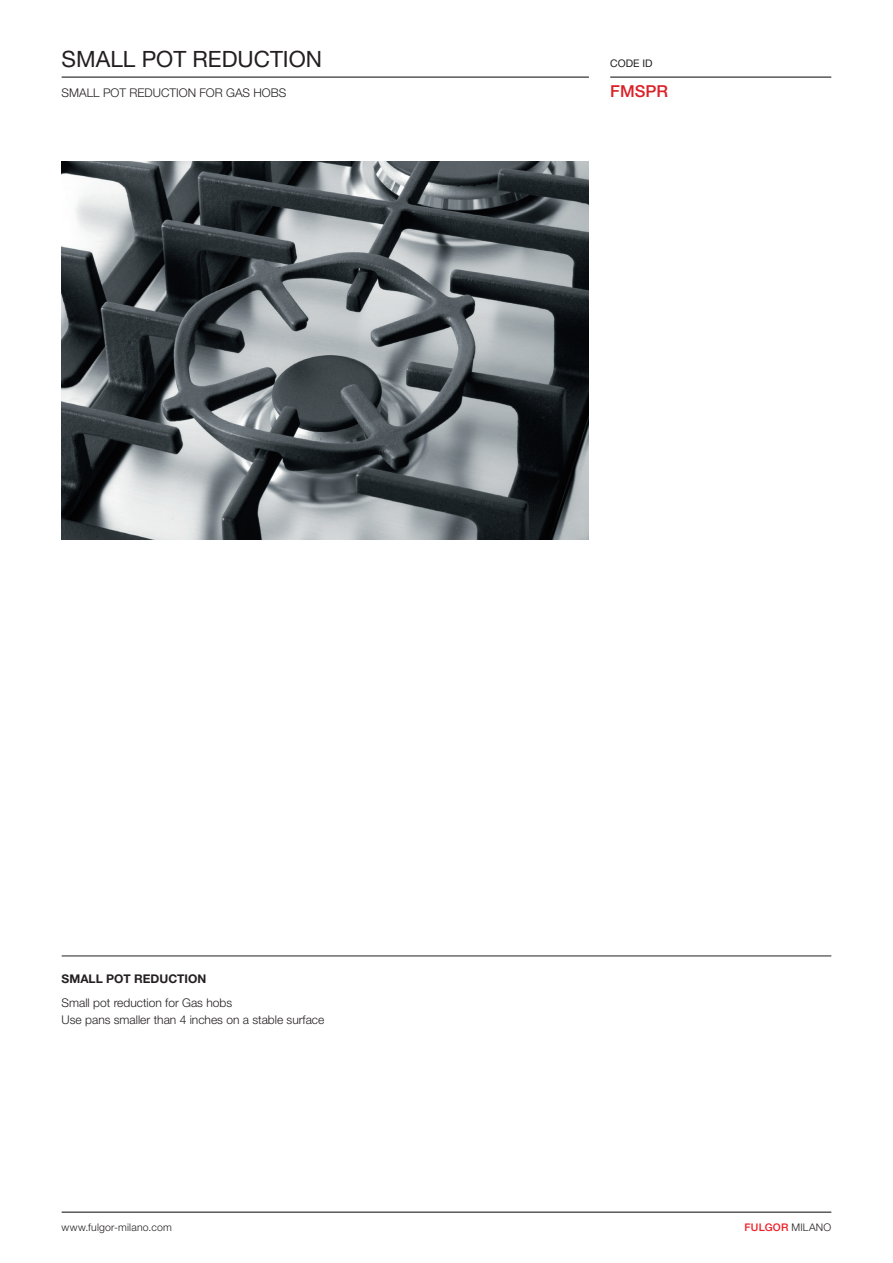
<style>
.page{position:relative;width:893px;height:1263px;background:#fff}
.page>*{position:absolute;margin:0;border:0;box-sizing:border-box;transform-origin:0 0}
.t1{font:22.5px "Helvetica Neue LT Std";color:#231f20}
.t2{font:500 16.5px "Helvetica Neue LT Std";color:#da2128}
.t3{font:300 12px/16.5px "Helvetica Neue LT Std";color:#231f20}
.t4{font:700 12px "Helvetica Neue LT Std";color:#231f20}
.t5{font:300 10.5px "Helvetica Neue LT Std";letter-spacing:.02em;color:#231f20}
.t6{font:500 10.5px "Helvetica Neue LT Std";letter-spacing:.02em;color:#ee1d23}
.t7{font:10.5px "Helvetica Neue LT Std";color:#231f20}
.s1{font-weight:300;color:#231f20}
</style>
<div class="page">
<hr style="left:62px;top:956px;width:769px;height:1px;background:#231f20">
<img style="left:62px;top:161px;width:527px;height:379px">
<hr style="left:62px;top:1211px;width:769px;height:2px;background:#231f20">
<hr style="left:62px;top:77px;width:527px;height:1px;background:#231f20">
<hr style="left:610px;top:77px;width:221px;height:1px;background:#231f20">
<h1 class="t1" style="left:62px;top:46px;width:262px">SMALL POT REDUCTION</h1>
<p class="t3" style="left:62px;top:84px;width:226px">SMALL POT REDUCTION FOR GAS HOBS</p>
<p class="t7" style="left:610px;top:57px;width:44px">CODE ID</p>
<h2 class="t2" style="left:610px;top:81px;width:59px">FMSPR</h2>
<p class="t4" style="left:62px;top:972px;width:146px">SMALL POT REDUCTION</p>
<p class="t3" style="left:62px;top:995px;width:264px">Small pot reduction for Gas hobs<br>Use pans smaller than 4 inches on a stable surface</p>
<p class="t5" style="left:62px;top:1220px;width:112px">www.fulgor-milano.com</p>
<p class="t6" style="left:745px;top:1220px;width:88px">FULGOR <span class="s1">MILANO</span></p>
</div>
